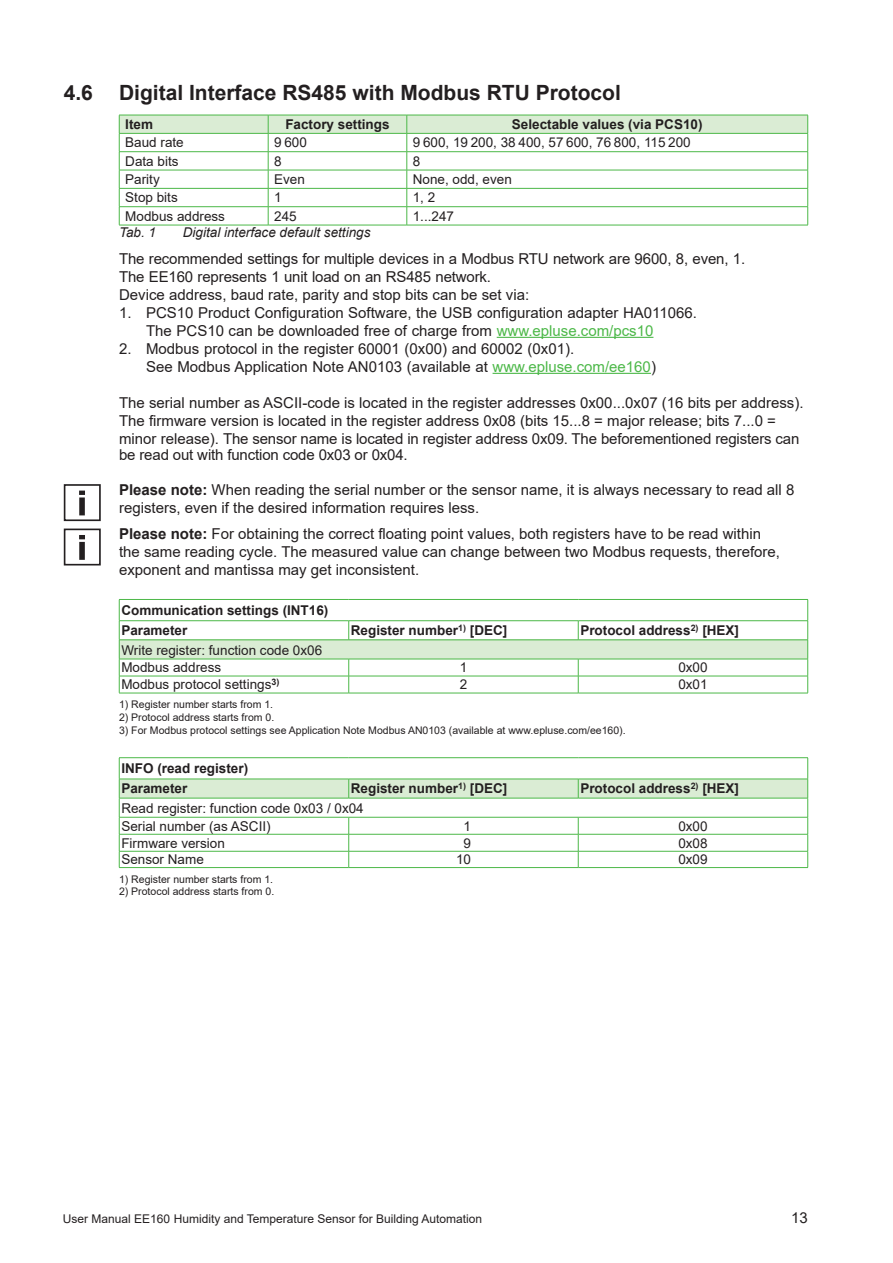
<style>
.page{position:relative;width:893px;height:1263px;background:#fff}
.page>*{position:absolute;margin:0;border:0;box-sizing:border-box;transform-origin:0 0}
.t1{font:700 21px "Arial";color:#231f20}
.Fließtext{font:15px/18px "Arial";color:#231f20}
.Fließtext_Abstand_da{font:15px/18px "Arial";color:#231f20}
.Unterüberschrift{font:15px "Arial";letter-spacing:-.01em;color:#231f20}
.Tabelle_Grundtext_li{font:13.5px "Arial";color:#231f20}
.Tabelle_Kopfzeile_li{font:700 13.5px "Arial";color:#231f20}
.Tabelle_Grundtext_ze{font:13.5px "Arial";color:#231f20}
.Tabelle_Kopfzeile_ze{font:700 13.5px "Arial";color:#231f20}
.t2{font:italic 13.5px "Arial";color:#231f20}
.t3{font:12px "Arial";color:#231f20}
.Fußnote{font:10.5px "Arial";color:#231f20}
.s1{color:#4cb848}
.s2{font-weight:700}
</style>
<div class="page">
<hr style="left:497px;top:337px;width:156px;height:1px;background:#4cb848">
<hr style="left:493px;top:373px;width:158px;height:1px;background:#4cb848">
<svg style="left:119px;top:115px;width:689px;height:110px"></svg>
<hr style="left:119px;top:225px;width:149px;height:1px;background:#4cb848">
<hr style="left:268px;top:225px;width:139px;height:1px;background:#4cb848">
<hr style="left:407px;top:225px;width:401px;height:1px;background:#4cb848">
<div style="left:119px;top:640px;width:689px;height:19px;background:#daecd4"></div>
<hr style="left:119px;top:599px;width:230px;height:1px;background:#4cb848">
<hr style="left:349px;top:599px;width:229px;height:1px;background:#4cb848">
<hr style="left:578px;top:599px;width:230px;height:1px;background:#4cb848">
<svg style="left:348px;top:660px;width:1px;height:33px"></svg>
<svg style="left:578px;top:660px;width:1px;height:33px"></svg>
<hr style="left:119px;top:693px;width:230px;height:1px;background:#4cb848">
<hr style="left:349px;top:693px;width:229px;height:1px;background:#4cb848">
<hr style="left:578px;top:693px;width:230px;height:1px;background:#4cb848">
<hr style="left:119px;top:620px;width:230px;height:1px;background:#4cb848">
<svg style="left:119px;top:600px;width:1px;height:93px"></svg>
<hr style="left:349px;top:620px;width:229px;height:1px;background:#4cb848">
<svg style="left:348px;top:621px;width:1px;height:19px"></svg>
<hr style="left:578px;top:620px;width:230px;height:1px;background:#4cb848">
<svg style="left:578px;top:621px;width:1px;height:19px"></svg>
<svg style="left:807px;top:600px;width:1px;height:93px"></svg>
<hr style="left:119px;top:640px;width:230px;height:1px;background:#4cb848">
<hr style="left:349px;top:640px;width:229px;height:1px;background:#4cb848">
<hr style="left:578px;top:640px;width:230px;height:1px;background:#4cb848">
<hr style="left:119px;top:676px;width:230px;height:1px;background:#4cb848">
<hr style="left:349px;top:676px;width:229px;height:1px;background:#4cb848">
<hr style="left:578px;top:676px;width:230px;height:1px;background:#4cb848">
<hr style="left:119px;top:659px;width:230px;height:1px;background:#4cb848">
<hr style="left:349px;top:659px;width:229px;height:1px;background:#4cb848">
<hr style="left:578px;top:659px;width:230px;height:1px;background:#4cb848">
<hr style="left:119px;top:757px;width:230px;height:1px;background:#4cb848">
<hr style="left:349px;top:757px;width:229px;height:1px;background:#4cb848">
<hr style="left:578px;top:757px;width:230px;height:1px;background:#4cb848">
<svg style="left:119px;top:758px;width:689px;height:109px"></svg>
<hr style="left:119px;top:867px;width:230px;height:1px;background:#4cb848">
<hr style="left:349px;top:867px;width:229px;height:1px;background:#4cb848">
<hr style="left:578px;top:867px;width:230px;height:1px;background:#4cb848">
<div style="left:64px;top:484px;width:37px;height:37px;border:2px solid #231f20"></div>
<svg style="left:79px;top:491px;width:6px;height:24px"></svg>
<div style="left:64px;top:528px;width:37px;height:37px;border:2px solid #231f20"></div>
<svg style="left:79px;top:535px;width:6px;height:25px"></svg>
<p class="t1" style="left:64px;top:78px;width:559px">4.6 Digital Interface RS485 with Modbus RTU Protocol</p>
<p class="Tabelle_Kopfzeile_li" style="left:125px;top:115px;width:29px">Item</p>
<p class="Tabelle_Kopfzeile_ze" style="left:285px;top:115px;width:106px">Factory settings</p>
<p class="Tabelle_Kopfzeile_ze" style="left:512px;top:115px;width:192px">Selectable values (via PCS10)</p>
<p class="Tabelle_Grundtext_li" style="left:125px;top:133px;width:60px">Baud rate</p>
<p class="Tabelle_Grundtext_ze" style="left:274px;top:133px;width:34px">9 600</p>
<p class="Tabelle_Grundtext_ze" style="left:413px;top:133px;width:279px">9 600, 19 200, 38 400, 57 600, 76 800, 115 200</p>
<p class="Tabelle_Grundtext_li" style="left:125px;top:152px;width:55px">Data bits</p>
<p class="Tabelle_Grundtext_ze" style="left:274px;top:152px;width:9px">8</p>
<p class="Tabelle_Grundtext_ze" style="left:413px;top:152px;width:9px">8</p>
<p class="Tabelle_Grundtext_li" style="left:125px;top:170px;width:36px">Parity</p>
<p class="Tabelle_Grundtext_ze" style="left:274px;top:170px;width:32px">Even</p>
<p class="Tabelle_Grundtext_ze" style="left:413px;top:170px;width:101px">None, odd, even</p>
<p class="Tabelle_Grundtext_li" style="left:125px;top:188px;width:54px">Stop bits</p>
<p class="Tabelle_Grundtext_ze" style="left:274px;top:188px;width:9px">1</p>
<p class="Tabelle_Grundtext_ze" style="left:413px;top:188px;width:24px">1, 2</p>
<p class="Tabelle_Grundtext_li" style="left:125px;top:207px;width:101px">Modbus address</p>
<p class="Tabelle_Grundtext_ze" style="left:274px;top:207px;width:24px">245</p>
<p class="Tabelle_Grundtext_ze" style="left:413px;top:207px;width:43px">1...247</p>
<p class="t2" style="left:119px;top:224px;width:39px">Tab. 1</p>
<p class="t2" style="left:183px;top:224px;width:189px">Digital interface default settings</p>
<p class="Unterüberschrift" style="left:119px;top:248px;width:628px">The recommended settings for multiple devices in a Modbus RTU network are 9600, 8, even, 1.</p>
<p class="Unterüberschrift" style="left:119px;top:266px;width:374px">The EE160 represents 1 unit load on an RS485 network.</p>
<p class="Fließtext" style="left:119px;top:285px;width:412px">Device address, baud rate, parity and stop bits can be set via:</p>
<p class="Fließtext" style="left:146px;top:303px;width:552px;text-indent:-27px">1. PCS10 Product Configuration Software, the USB configuration adapter HA011066.<br>The PCS10 can be downloaded free of charge from <span class="s1">www.epluse.com/pcs10</span></p>
<p class="Fließtext" style="left:146px;top:339px;width:511px;text-indent:-27px">2. Modbus protocol in the register 60001 (0x00) and 60002 (0x01).<br>See Modbus Application Note AN0103 (available at <span class="s1">www.epluse.com/ee160</span>)</p>
<p class="Fließtext" style="left:119px;top:393px;width:686px">The serial number as ASCII-code is located in the register addresses 0x00...0x07 (16 bits per address).</p>
<p class="Fließtext" style="left:119px;top:411px;width:682px">The firmware version is located in the register address 0x08 (bits 15...8 = major release; bits 7...0 = minor release). The sensor name is located in register address 0x09. The beforementioned registers can</p>
<p class="Fließtext" style="left:119px;top:446px;width:290px">be read out with function code 0x03 or 0x04.</p>
<p class="Fließtext_Abstand_da" style="left:119px;top:480px;width:677px"><span class="s2">Please note:</span> When reading the serial number or the sensor name, it is always necessary to read all 8 registers, even if the desired information requires less.</p>
<p class="Fließtext" style="left:119px;top:525px;width:662px"><span class="s2">Please note:</span> For obtaining the correct floating point values, both registers have to be read within the same reading cycle. The measured value can change between two Modbus requests, therefore, exponent and mantissa may get inconsistent.</p>
<p class="Tabelle_Kopfzeile_li" style="left:121px;top:601px;width:209px">Communication settings (INT16)</p>
<p class="Tabelle_Kopfzeile_li" style="left:121px;top:621px;width:68px">Parameter</p>
<p class="Tabelle_Kopfzeile_li" style="left:351px;top:621px;width:158px">Register number<sup>1)</sup> [DEC]</p>
<p class="Tabelle_Kopfzeile_li" style="left:580px;top:621px;width:160px">Protocol address<sup>2)</sup> [HEX]</p>
<p class="Tabelle_Grundtext_li" style="left:121px;top:640px;width:202px">Write register: function code 0x06</p>
<p class="Tabelle_Grundtext_li" style="left:121px;top:658px;width:101px">Modbus address</p>
<p class="Tabelle_Grundtext_ze" style="left:460px;top:658px;width:9px">1</p>
<p class="Tabelle_Grundtext_ze" style="left:678px;top:658px;width:31px">0x00</p>
<p class="Tabelle_Grundtext_li" style="left:121px;top:675px;width:160px">Modbus protocol settings<sup>3)</sup></p>
<p class="Tabelle_Grundtext_ze" style="left:460px;top:675px;width:9px">2</p>
<p class="Tabelle_Grundtext_ze" style="left:678px;top:675px;width:31px">0x01</p>
<p class="Fußnote" style="left:119px;top:697px;width:156px">1) Register number starts from 1.</p>
<p class="Fußnote" style="left:119px;top:710px;width:157px">2) Protocol address starts from 0.</p>
<p class="Fußnote" style="left:119px;top:723px;width:508px">3) For Modbus protocol settings see Application Note Modbus AN0103 (available at www.epluse.com/ee160).</p>
<p class="Tabelle_Kopfzeile_li" style="left:121px;top:759px;width:128px">INFO (read register)</p>
<p class="Tabelle_Kopfzeile_li" style="left:121px;top:779px;width:68px">Parameter</p>
<p class="Tabelle_Kopfzeile_li" style="left:351px;top:779px;width:158px">Register number<sup>1)</sup> [DEC]</p>
<p class="Tabelle_Kopfzeile_li" style="left:580px;top:779px;width:160px">Protocol address<sup>2)</sup> [HEX]</p>
<p class="Tabelle_Grundtext_li" style="left:121px;top:798px;width:244px">Read register: function code 0x03 / 0x04</p>
<p class="Tabelle_Grundtext_li" style="left:121px;top:817px;width:151px">Serial number (as ASCII)</p>
<p class="Tabelle_Grundtext_ze" style="left:463px;top:817px;width:9px">1</p>
<p class="Tabelle_Grundtext_ze" style="left:678px;top:817px;width:31px">0x00</p>
<p class="Tabelle_Grundtext_li" style="left:121px;top:834px;width:105px">Firmware version</p>
<p class="Tabelle_Grundtext_ze" style="left:463px;top:834px;width:9px">9</p>
<p class="Tabelle_Grundtext_ze" style="left:678px;top:834px;width:31px">0x08</p>
<p class="Tabelle_Grundtext_li" style="left:121px;top:850px;width:84px">Sensor Name</p>
<p class="Tabelle_Grundtext_ze" style="left:456px;top:850px;width:17px">10</p>
<p class="Tabelle_Grundtext_ze" style="left:678px;top:850px;width:31px">0x09</p>
<p class="Fußnote" style="left:119px;top:872px;width:156px">1) Register number starts from 1.</p>
<p class="Fußnote" style="left:119px;top:884px;width:157px">2) Protocol address starts from 0.</p>
<p class="t3" style="left:63px;top:1211px;width:421px">User Manual EE160 Humidity and Temperature Sensor for Building Automation</p>
<p class="Fließtext" style="left:791px;top:1208px;width:18px">13</p>
</div>
